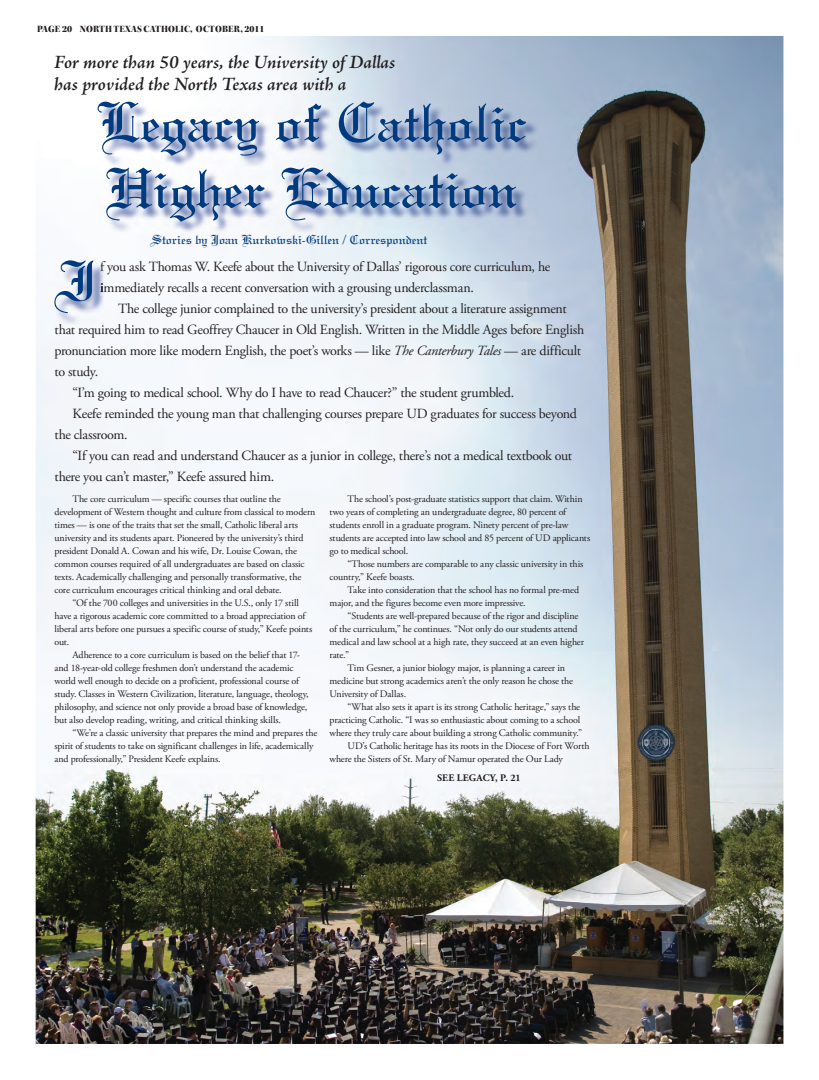
<style>
.page{position:relative;width:819px;height:1080px;background:#fff}
.page>*{position:absolute;margin:0;border:0;box-sizing:border-box;transform-origin:0 0}
.t1{font:60px/66px "Linotext Std";color:#013b7f}
.t2{font:italic 600 19px/22px "Adobe Jenson Pro";color:#231f20}
.t3{font:14px "Adobe Garamond Pro";letter-spacing:-.02em;color:#231f20}
.t4{font:14px "Linotext Std";letter-spacing:-.005em;color:#013b7f}
.t5{font:14px "Adobe Garamond Pro";color:#201d1f}
.t6{font:10px "Adobe Garamond Pro";letter-spacing:-.015em;color:#231f20}
.t7{font:700 10px "Adobe Garamond Pro";letter-spacing:.02em;color:#231f20}
.t8{font:9.7px "Kepler Std Black Disp";letter-spacing:.01em;color:#231f20}
.s1{color:#201d1f}
.s2{color:#17141c}
.s3{color:#1f1c1e}
.s4{font-style:italic}
</style>
<div class="page">
<img style="left:36px;top:36px;width:747px;height:1008px">
<img style="left:99px;top:104px;width:439px;height:129px">
<img style="left:56px;top:263px;width:49px;height:62px">
<svg style="left:100px;top:263px;width:5px;height:12px"></svg>
<img style="left:101px;top:282px;width:4px;height:14px">
<p class="t8" style="left:37px;top:25px;width:229px">PAGE 20 NORTH TEXAS CATHOLIC, OCTOBER, 2011</p>
<p class="t2" style="left:54px;top:52px;width:343px">For more than 50 years, the University of Dallas has provided the North Texas area with a</p>
<p class="t1" style="left:97px;top:88px;width:431px">Legacy of Catholic<br>Higher Education</p>
<p class="t4" style="left:151px;top:231px;width:278px">Stories by Joan Kurkowski-Gillen / Correspondent</p>
<p class="t1" style="left:54px;top:246px;width:45px">I</p>
<p class="t3" style="left:100px;top:261px;width:452px"><span class="s1">f</span> you ask Thomas W. Keefe about the University of Dallas’ rigorous core curriculum, he</p>
<p class="t3" style="left:100px;top:282px;width:375px"><span class="s2">i</span><span class="s3">m</span>mediately recalls a recent conversation with a grousing underclassman.</p>
<p class="t3" style="left:118px;top:303px;width:450px">The college junior complained to the university’s president about a literature assignment</p>
<p class="t3" style="left:54px;top:324px;width:531px">t at required him to read Geoffrey Chaucer in Old English. Written in the Middle Ages before English</p>
<p class="t3" style="left:54px;top:345px;width:528px">pronunciation more like modern English, the poet’s works — like <span class="s4">The Canterbury Tales</span> — are difficult</p>
<p class="t3" style="left:54px;top:366px;width:45px">to study.</p>
<p class="t3" style="left:72px;top:387px;width:443px">“I’m going to medical school. Why do I have to read Chaucer?” the student grumbled.</p>
<p class="t3" style="left:72px;top:408px;width:506px">Keefe reminded the young man that challenging courses prepare UD graduates for success beyond</p>
<p class="t3" style="left:54px;top:429px;width:75px">the classroom.</p>
<p class="t3" style="left:72px;top:450px;width:501px">“If you can read and understand Chaucer as a junior in college, there’s not a medical textbook out</p>
<p class="t3" style="left:54px;top:471px;width:221px">there you can’t master,” Keefe assured him.</p>
<p class="t5" style="left:59px;top:324px;width:9px">h</p>
<p class="t6" style="left:72px;top:495px;width:210px">The core curriculum — specific courses that outline the</p>
<p class="t6" style="left:54px;top:508px;width:263px">development of Western thought and culture from classical to modern</p>
<p class="t6" style="left:54px;top:521px;width:245px">times — is one of the traits that set the small, Catholic liberal arts</p>
<p class="t6" style="left:54px;top:534px;width:251px">university and its students apart. Pioneered by the university’s third</p>
<p class="t6" style="left:54px;top:547px;width:244px">president Donald A. Cowan and his wife, Dr. Louise Cowan, the</p>
<p class="t6" style="left:54px;top:560px;width:252px">common courses required of all undergraduates are based on classic</p>
<p class="t6" style="left:54px;top:573px;width:248px">texts. Academically challenging and personally transformative, the</p>
<p class="t6" style="left:54px;top:586px;width:229px">core curriculum encourages critical thinking and oral debate.</p>
<p class="t6" style="left:72px;top:599px;width:228px">“Of the 700 colleges and universities in the U.S., only 17 still</p>
<p class="t6" style="left:54px;top:612px;width:252px">have a rigorous academic core committed to a broad appreciation of</p>
<p class="t6" style="left:54px;top:625px;width:259px">liberal arts before one pursues a specific course of study,” Keefe points</p>
<p class="t6" style="left:54px;top:638px;width:16px">out.</p>
<p class="t6" style="left:72px;top:651px;width:229px">Adherence to a core curriculum is based on the belief that 17-</p>
<p class="t6" style="left:54px;top:664px;width:241px">and 18-year-old college freshmen don’t understand the academic</p>
<p class="t6" style="left:54px;top:677px;width:246px">world well enough to decide on a proficient, professional course of</p>
<p class="t6" style="left:54px;top:690px;width:256px">study. Classes in Western Civilization, literature, language, theology,</p>
<p class="t6" style="left:54px;top:703px;width:254px">philosophy, and science not only provide a broad base of knowledge,</p>
<p class="t6" style="left:54px;top:716px;width:228px">but also develop reading, writing, and critical thinking skills.</p>
<p class="t6" style="left:72px;top:729px;width:246px">“We’re a classic university that prepares the mind and prepares the</p>
<p class="t6" style="left:54px;top:742px;width:260px">spirit of students to take on significant challenges in life, academically</p>
<p class="t6" style="left:54px;top:755px;width:168px">and professionally,” President Keefe explains.</p>
<p class="t6" style="left:348px;top:495px;width:237px">The school’s post-graduate statistics support that claim. Within</p>
<p class="t6" style="left:330px;top:508px;width:238px">two years of completing an undergraduate degree, 80 percent of</p>
<p class="t6" style="left:330px;top:521px;width:240px">students enroll in a graduate program. Ninety percent of pre-law</p>
<p class="t6" style="left:330px;top:534px;width:262px">students are accepted into law school and 85 percent of UD applicants</p>
<p class="t6" style="left:330px;top:547px;width:80px">go to medical school.</p>
<p class="t6" style="left:348px;top:560px;width:237px">“Those numbers are comparable to any classic university in this</p>
<p class="t6" style="left:330px;top:573px;width:87px">country,” Keefe boasts.</p>
<p class="t6" style="left:348px;top:586px;width:233px">Take into consideration that the school has no formal pre-med</p>
<p class="t6" style="left:330px;top:599px;width:198px">major, and the figures become even more impressive.</p>
<p class="t6" style="left:348px;top:612px;width:232px">“Students are well-prepared because of the rigor and discipline</p>
<p class="t6" style="left:330px;top:625px;width:250px">of the curriculum,” he continues. “Not only do our students attend</p>
<p class="t6" style="left:330px;top:638px;width:256px">medical and law school at a high rate, they succeed at an even higher</p>
<p class="t6" style="left:330px;top:651px;width:21px">rate.”</p>
<p class="t6" style="left:348px;top:664px;width:219px">Tim Gesner, a junior biology major, is planning a career in</p>
<p class="t6" style="left:330px;top:677px;width:245px">medicine but strong academics aren’t the only reason he chose the</p>
<p class="t6" style="left:330px;top:690px;width:78px">University of Dallas.</p>
<p class="t6" style="left:348px;top:703px;width:234px">“What also sets it apart is its strong Catholic heritage,” says the</p>
<p class="t6" style="left:330px;top:716px;width:252px">practicing Catholic. “I was so enthusiastic about coming to a school</p>
<p class="t6" style="left:330px;top:729px;width:254px">where they truly care about building a strong Catholic community.”</p>
<p class="t6" style="left:348px;top:742px;width:244px">UD’s Catholic heritage has its roots in the Diocese of Fort Worth</p>
<p class="t6" style="left:330px;top:755px;width:235px">where the Sisters of St. Mary of Namur operated the Our Lady</p>
<p class="t7" style="left:437px;top:774px;width:85px">SEE LEGACY, P. 21</p>
</div>
